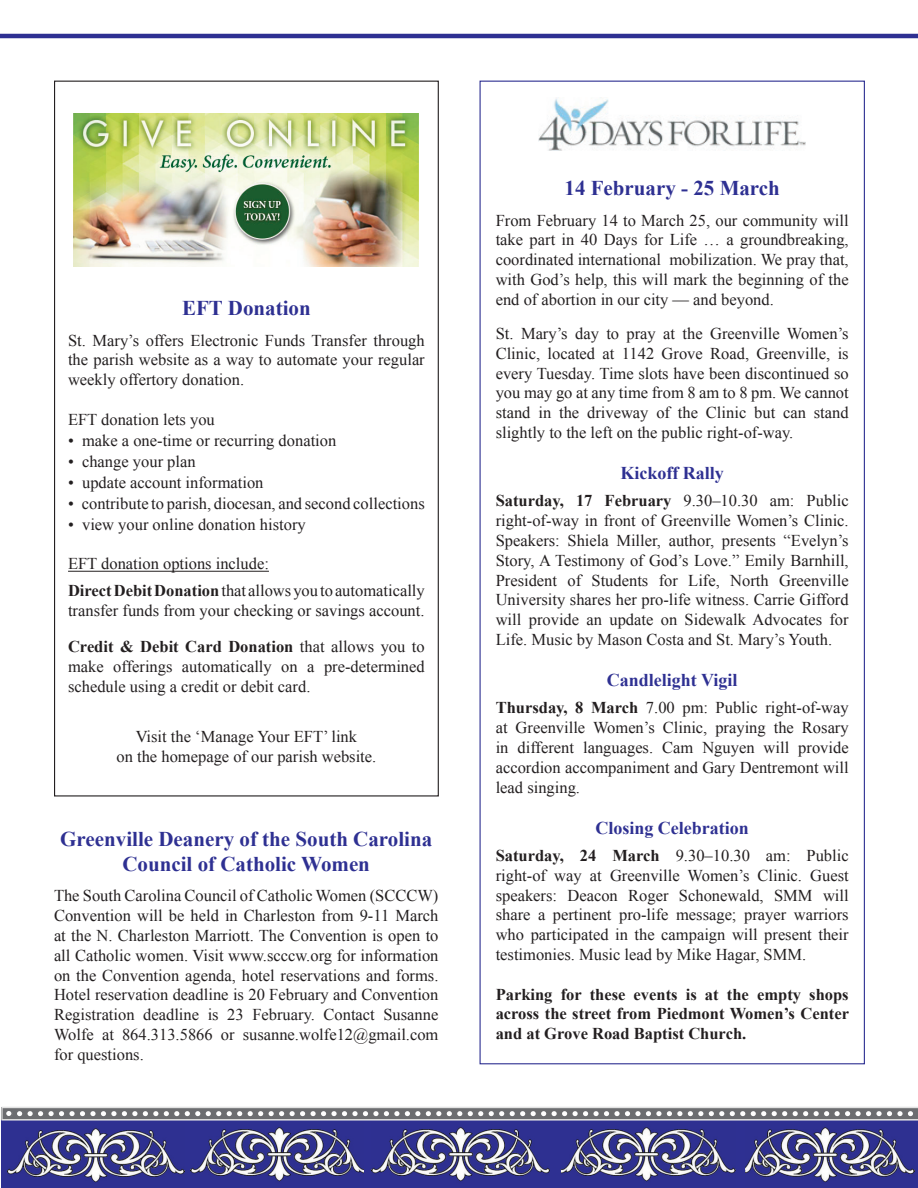
<style>
.page{position:relative;width:918px;height:1188px;background:#fff}
.page>*{position:absolute;margin:0;border:0;box-sizing:border-box;transform-origin:0 0}
.t1{font:700 21px/25.2px "Times New Roman";color:#2e3092;text-align:center}
.t2{font:700 18px "Times New Roman";color:#2e3092}
.t3{font:16.5px/19.8px "Times New Roman";color:#231f20;text-align:justify}
.t4{font:700 16.5px/19.8px "Times New Roman";color:#231f20;text-align:justify}
.s1{font-weight:700}
</style>
<div class="page">
<div style="left:3px;top:1121px;width:915px;height:67px;background:#2e3092"></div>
<img style="left:7px;top:1123px;width:177px;height:65px">
<img style="left:18px;top:1187px;width:167px;height:1px">
<img style="left:190px;top:1123px;width:174px;height:64px">
<img style="left:195px;top:1187px;width:173px;height:1px">
<img style="left:372px;top:1123px;width:178px;height:65px">
<img style="left:560px;top:1123px;width:176px;height:64px">
<img style="left:552px;top:1187px;width:175px;height:1px">
<img style="left:745px;top:1123px;width:169px;height:65px">
<img style="left:735px;top:1187px;width:169px;height:1px">
<svg style="left:1px;top:1107px;width:917px;height:14px;background:#94959a"></svg>
<hr style="left:0;top:34px;width:918px;height:4px;background:#2e3092">
<img style="left:539px;top:98px;width:266px;height:53px">
<hr style="left:68px;top:571px;width:201px;height:1px;background:#231f20">
<img style="left:74px;top:114px;width:345px;height:152px">
<p class="t1" style="left:182px;top:295px;width:130px">EFT Donation</p>
<p class="t3" style="left:68px;top:330px;width:358px">St. Mary’s offers Electronic Funds Transfer through the parish website as a way to automate your regular weekly offertory donation.</p>
<p class="t3" style="left:68px;top:409px;width:148px">EFT donation lets you</p>
<p class="t3" style="left:68px;top:430px;width:270px">• make a one-time or recurring donation</p>
<p class="t3" style="left:68px;top:451px;width:129px">• change your plan</p>
<p class="t3" style="left:68px;top:472px;width:197px">• update account information</p>
<p class="t3" style="left:68px;top:493px;width:358px">• contribute to parish, diocesan, and second collections</p>
<p class="t3" style="left:68px;top:514px;width:239px">• view your online donation history</p>
<p class="t3" style="left:68px;top:550px;width:358px;line-height:27px">EFT donation options include:<br><span class="s1">Direct Debit Donation</span> that allows you to automatically</p>
<p class="t3" style="left:68px;top:592px;width:358px;line-height:36px">transfer funds from your checking or savings account.<br><span class="s1">Credit &amp; Debit Card Donation</span> that allows you to</p>
<p class="t3" style="left:68px;top:656px;width:358px">make offerings automatically on a pre-determined schedule using a credit or debit card.</p>
<p class="t3" style="left:117px;top:727px;width:261px;text-align:center">Visit the ‘Manage Your EFT’ link<br>on the homepage of our parish website.</p>
<p class="t1" style="left:60px;top:825px;width:373px">Greenville Deanery of the South Carolina<br>Council of Catholic Women</p>
<p class="t3" style="left:54px;top:886px;width:386px">The South Carolina Council of Catholic Women (SCCCW)<br>Convention will be held in Charleston from 9-11 March at the N. Charleston Marriott. The Convention is open to all Catholic women. Visit www.scccw.org for information on the Convention agenda, hotel reservations and forms.<br>Hotel reservation deadline is 20 February and Convention Registration deadline is 23 February. Contact Susanne Wolfe at 864.313.5866 or susanne.wolfe12@gmail.com for questions.</p>
<p class="t1" style="left:565px;top:175px;width:217px">14 February - 25 March</p>
<p class="t3" style="left:496px;top:210px;width:355px">From February 14 to March 25, our community will take part in 40 Days for Life … a groundbreaking, coordinated international mobilization. We pray that, with God’s help, this will mark the beginning of the end of abortion in our city — and beyond.</p>
<p class="t3" style="left:496px;top:323px;width:355px">St. Mary’s day to pray at the Greenville Women’s Clinic, located at 1142 Grove Road, Greenville, is every Tuesday. Time slots have been discontinued so you may go at any time from 8 am to 8 pm. We cannot stand in the driveway of the Clinic but can stand slightly to the left on the public right-of-way.</p>
<p class="t2" style="left:620px;top:461px;width:105px">Kickoff Rally</p>
<p class="t3" style="left:496px;top:491px;width:355px"><span class="s1">Saturday, 17 February</span> 9.30–10.30 am: Public right-of-way in front of Greenville Women’s Clinic.<br>Speakers: Shiela Miller, author, presents “Evelyn’s Story, A Testimony of God’s Love.” Emily Barnhill, President of Students for Life, North Greenville University shares her pro-life witness. Carrie Gifford will provide an update on Sidewalk Advocates for Life. Music by Mason Costa and St. Mary’s Youth.</p>
<p class="t2" style="left:607px;top:668px;width:132px">Candlelight Vigil</p>
<p class="t3" style="left:496px;top:698px;width:355px"><span class="s1">Thursday, 8 March</span> 7.00 pm: Public right-of-way at Greenville Women’s Clinic, praying the Rosary in different languages. Cam Nguyen will provide accordion accompaniment and Gary Dentremont will lead singing.</p>
<p class="t2" style="left:595px;top:816px;width:155px">Closing Celebration</p>
<p class="t3" style="left:496px;top:845px;width:355px"><span class="s1">Saturday, 24 March</span> 9.30–10.30 am: Public right-of way at Greenville Women’s Clinic. Guest speakers: Deacon Roger Schonewald, SMM will share a pertinent pro-life message; prayer warriors who participated in the campaign will present their testimonies. Music lead by Mike Hagar, SMM.</p>
<p class="t4" style="left:496px;top:984px;width:355px">Parking for these events is at the empty shops across the street from Piedmont Women’s Center and at Grove Road Baptist Church.</p>
</div>
